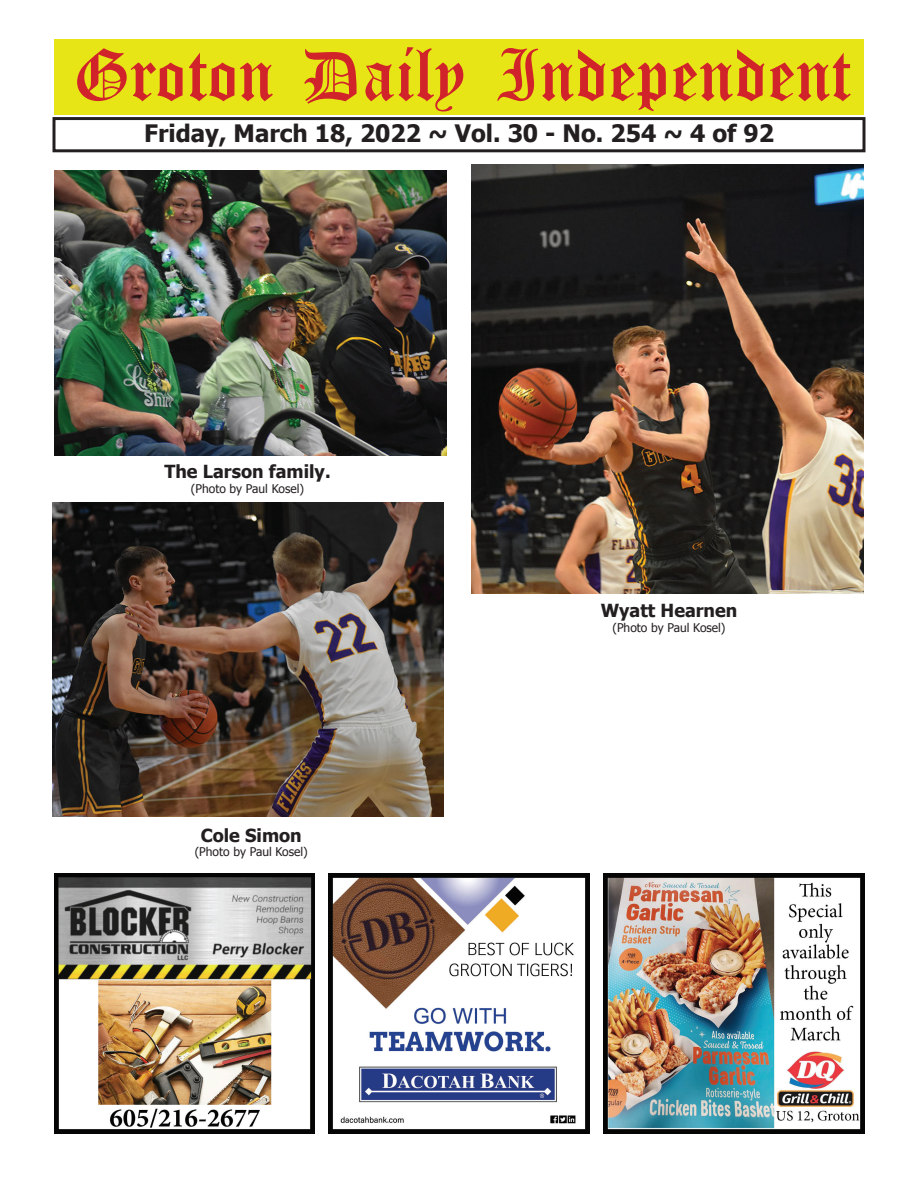
<style>
.page{position:relative;width:918px;height:1188px;background:#fff}
.page>*{position:absolute;margin:0;border:0;box-sizing:border-box;transform-origin:0 0}
.t1{font:54px "Old English Five";color:#d1232a}
.t2{font:700 24px "Tahoma";color:#231f20}
.t3{font:700 18px "Tahoma";color:#231f20}
.t4{font:12px "Tahoma";color:#231f20}
</style>
<div class="page">
<div style="left:52px;top:117px;width:814px;height:35px;border:3px solid #231f20"></div>
<div style="left:54px;top:40px;width:810px;height:75px;background:#e7e515"></div>
<img style="left:54px;top:873px;width:261px;height:261px">
<img style="left:329px;top:873px;width:260px;height:261px">
<img style="left:603px;top:873px;width:261px;height:261px">
<img style="left:55px;top:171px;width:391px;height:285px">
<img style="left:471px;top:165px;width:393px;height:429px">
<img style="left:52px;top:502px;width:392px;height:314px">
<h1 class="t1" style="left:73px;top:50px;width:779px">Groton Daily Independent</h1>
<h2 class="t2" style="left:144px;top:116px;width:631px">Friday, March 18, 2022 ~ Vol. 30 - No. 254 ~ 4 of 92</h2>
<h3 class="t3" style="left:164px;top:459px;width:168px">The Larson family.</h3>
<p class="t4" style="left:191px;top:480px;width:115px">(Photo by Paul Kosel)</p>
<h3 class="t3" style="left:201px;top:822px;width:103px">Cole Simon</h3>
<p class="t4" style="left:195px;top:844px;width:115px">(Photo by Paul Kosel)</p>
<h3 class="t3" style="left:601px;top:598px;width:138px">Wyatt Hearnen</h3>
<p class="t4" style="left:612px;top:619px;width:115px">(Photo by Paul Kosel)</p>
</div>
